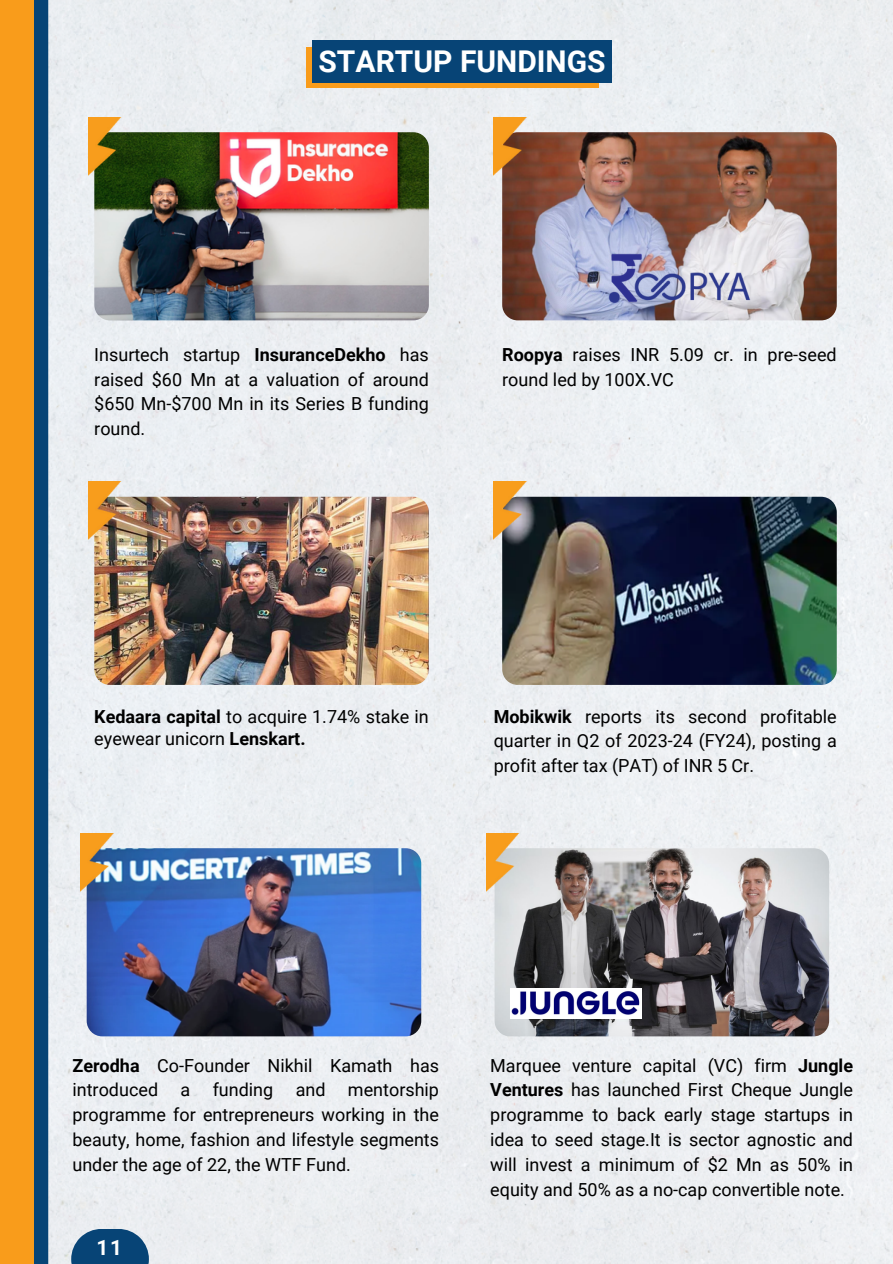
<style>
.page{position:relative;width:893px;height:1264px;background:#fff}
.page>*{position:absolute;margin:0;border:0;box-sizing:border-box;transform-origin:0 0}
.t1{font:700 30px "Roboto";color:#fff}
.t2{font:700 21px "Roboto";color:#fff}
.t3{font:18px/24.8px "Roboto";color:#000;text-align:justify}
.s1{font-weight:700}
</style>
<div class="page">
<div style="left:48px;top:0;width:844px;height:1263px;background:#eceff2"></div>
<div style="left:33px;top:0;width:15px;height:1263px;background:#074476"></div>
<div style="left:0;top:0;width:33px;height:1263px;background:#f99c1b"></div>
<img style="left:94px;top:132px;width:335px;height:188px;border-radius:16px">
<img style="left:502px;top:132px;width:334px;height:188px;border-radius:16px">
<img style="left:88px;top:117px;width:49px;height:62px">
<img style="left:493px;top:117px;width:49px;height:62px">
<img style="left:94px;top:497px;width:335px;height:188px;border-radius:16px">
<img style="left:502px;top:497px;width:334px;height:188px;border-radius:16px">
<img style="left:88px;top:482px;width:49px;height:61px">
<img style="left:493px;top:482px;width:49px;height:61px">
<img style="left:87px;top:848px;width:334px;height:188px;border-radius:16px">
<img style="left:494px;top:848px;width:335px;height:188px;border-radius:16px">
<img style="left:81px;top:833px;width:48px;height:62px">
<img style="left:486px;top:833px;width:48px;height:62px">
<svg style="left:71px;top:1228px;width:78px;height:35px;background:#2f618b"></svg>
<svg style="left:306px;top:48px;width:292px;height:40px;background:#d58f28"></svg>
<img style="left:607px;top:252px;width:144px;height:50px">
<img style="left:510px;top:988px;width:132px;height:30px">
<div style="left:312px;top:40px;width:299px;height:42px;background:#074476"></div>
<p class="t1" style="left:318px;top:44px;width:288px">STARTUP FUNDINGS</p>
<p class="t3" style="left:94px;top:342px;width:336px">Insurtech startup <span class="s1">InsuranceDekho</span> has raised $60 Mn at a valuation of around $650 Mn-$700 Mn in its Series B funding round.</p>
<p class="t3" style="left:502px;top:343px;width:336px"><span class="s1">Roopya</span> raises INR 5.09 cr. in pre-seed round led by 100X.VC</p>
<p class="t3" style="left:94px;top:705px;width:336px;line-height:22.5px"><span class="s1">Kedaara capital</span> to acquire 1.74% stake in eyewear unicorn <span class="s1">Lenskart.</span></p>
<p class="t3" style="left:493px;top:704px;width:344px"><span class="s1">Mobikwik</span> reports its second profitable quarter in Q2 of 2023-24 (FY24), posting a profit after tax (PAT) of INR 5 Cr.</p>
<p class="t3" style="left:72px;top:1053px;width:368px"><span class="s1">Zerodha</span> Co-Founder Nikhil Kamath has introduced a funding and mentorship programme for entrepreneurs working in the beauty, home, fashion and lifestyle segments under the age of 22, the WTF Fund.</p>
<p class="t2" style="left:96px;top:1234px;width:27px">11</p>
<p class="t3" style="left:490px;top:1053px;width:364px">Marquee venture capital (VC) firm <span class="s1">Jungle Ventures</span> has launched First Cheque Jungle programme to back early stage startups in idea to seed stage.It is sector agnostic and will invest a minimum of $2 Mn as 50% in equity and 50% as a no-cap convertible note.</p>
</div>
